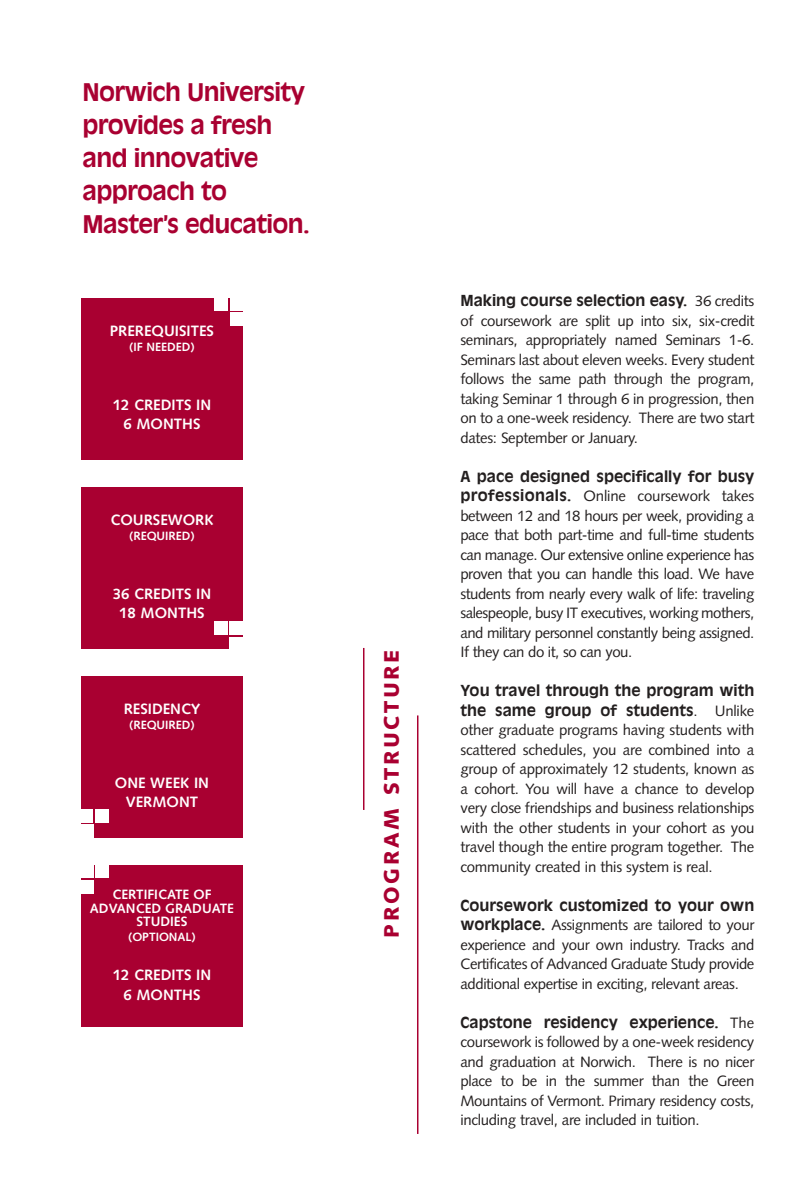
<style>
.page{position:relative;width:810px;height:1188px;background:#fff}
.page>*{position:absolute;margin:0;border:0;box-sizing:border-box;transform-origin:0 0}
.t1{font:700 24px/33px "Antique Olive";letter-spacing:-.03em;color:#a90031}
.t2{font:900 21px "Syntax";letter-spacing:.13em;color:#a90031}
.t3{font:15px/19.5px "Syntax";letter-spacing:-.02em;color:#231f1f;text-align:justify}
.t4{font:700 15px/19.5px "Antique Olive";color:#231f1f}
.t5{font:700 15px/19.5px "Syntax";color:#fff;text-align:center}
.t6{font:700 13.5px/13.5px "Syntax";color:#fff;text-align:center}
.t7{font:700 12px "Syntax";color:#fff}
.s1{font-family:"Syntax";font-weight:400}
.s2{font-family:"Antique Olive";font-weight:700}
</style>
<div class="page">
<hr style="left:363px;top:648px;width:1px;height:162px;background:#a90031">
<hr style="left:417px;top:715px;width:1px;height:419px;background:#a90031">
<div style="left:81px;top:298px;width:162px;height:162px;background:#a90031"></div>
<div style="left:81px;top:487px;width:162px;height:162px;background:#a90031"></div>
<div style="left:81px;top:676px;width:162px;height:162px;background:#a90031"></div>
<div style="left:81px;top:865px;width:162px;height:162px;background:#a90031"></div>
<div style="left:230px;top:297px;width:14px;height:14px;background:#fff"></div>
<div style="left:230px;top:313px;width:14px;height:13px;background:#fff"></div>
<div style="left:214px;top:297px;width:13px;height:14px;background:#fff"></div>
<div style="left:230px;top:621px;width:13px;height:14px;background:#fff"></div>
<div style="left:230px;top:637px;width:13px;height:13px;background:#fff"></div>
<div style="left:214px;top:621px;width:13px;height:14px;background:#fff"></div>
<div style="left:80px;top:809px;width:13px;height:14px;background:#fff"></div>
<div style="left:95px;top:809px;width:14px;height:14px;background:#fff"></div>
<div style="left:80px;top:825px;width:14px;height:13px;background:#fff"></div>
<div style="left:80px;top:864px;width:13px;height:14px;background:#fff"></div>
<div style="left:96px;top:864px;width:13px;height:14px;background:#fff"></div>
<div style="left:80px;top:880px;width:14px;height:13px;background:#fff"></div>
<h1 class="t1" style="left:82px;top:77px;width:229px">Norwich University provides a fresh and innovative approach to<br>Master’s education.</h1>
<p class="t5" style="left:110px;top:323px;width:106px">PREREQUISITES</p>
<p class="t7" style="left:130px;top:342px;width:66px">(IF NEEDED)</p>
<p class="t5" style="left:113px;top:396px;width:100px">12 CREDITS IN<br>6 MONTHS</p>
<p class="t5" style="left:110px;top:512px;width:105px">COURSEWORK</p>
<p class="t7" style="left:129px;top:531px;width:67px">(REQUIRED)</p>
<p class="t5" style="left:113px;top:585px;width:100px">36 CREDITS IN<br>18 MONTHS</p>
<p class="t5" style="left:124px;top:701px;width:78px">RESIDENCY</p>
<p class="t7" style="left:129px;top:720px;width:67px">(REQUIRED)</p>
<p class="t5" style="left:115px;top:774px;width:96px">ONE WEEK IN<br>VERMONT</p>
<p class="t6" style="left:90px;top:889px;width:146px">CERTIFICATE OF<br>ADVANCED GRADUATE<br>STUDIES</p>
<p class="t7" style="left:128px;top:932px;width:69px">(OPTIONAL)</p>
<p class="t5" style="left:113px;top:967px;width:100px">12 CREDITS IN<br>6 MONTHS</p>
<h2 class="t2" style="left:383px;top:938px;width:290px;rotate:-90deg">PROGRAM STRUCTURE</h2>
<p class="t4" style="left:460px;top:292px;width:295px">Making course selection easy. <span class="s1">36 credits</span></p>
<p class="t3" style="left:460px;top:312px;width:295px">of coursework are split up into six, six-credit seminars, appropriately named Seminars 1-6.<br>Seminars last about eleven weeks. Every student follows the same path through the program, taking Seminar 1 through 6 in progression, then on to a one-week residency. There are two start dates: September or January.</p>
<p class="t4" style="left:460px;top:467px;width:295px">A pace designed specifically for busy</p>
<p class="t3" style="left:460px;top:488px;width:296px"><span class="s2">professionals.</span> Online coursework takes between 12 and 18 hours per week, providing a pace that both part-time and full-time students can manage. Our extensive online experience has proven that you can handle this load. We have students from nearly every walk of life: traveling salespeople, busy IT executives, working mothers, and military personnel constantly being assigned.<br>If they can do it, so can you.</p>
<p class="t4" style="left:460px;top:682px;width:295px">You travel through the program with the same group of students<span class="s1">. Unlike</span></p>
<p class="t3" style="left:460px;top:722px;width:296px">other graduate programs having students with scattered schedules, you are combined into a group of approximately 12 students, known as a cohort. You will have a chance to develop very close friendships and business relationships with the other students in your cohort as you travel though the entire program together. The community created in this system is real.</p>
<p class="t4" style="left:460px;top:896px;width:295px">Coursework customized to your own</p>
<p class="t3" style="left:460px;top:917px;width:295px"><span class="s2">workplace.</span> Assignments are tailored to your experience and your own industry. Tracks and Certificates of Advanced Graduate Study provide additional expertise in exciting, relevant areas.</p>
<p class="t4" style="left:460px;top:1013px;width:295px">Capstone residency experience. <span class="s1">The</span></p>
<p class="t3" style="left:460px;top:1034px;width:296px">coursework is followed by a one-week residency and graduation at Norwich. There is no nicer place to be in the summer than the Green Mountains of Vermont. Primary residency costs, including travel, are included in tuition.</p>
</div>
